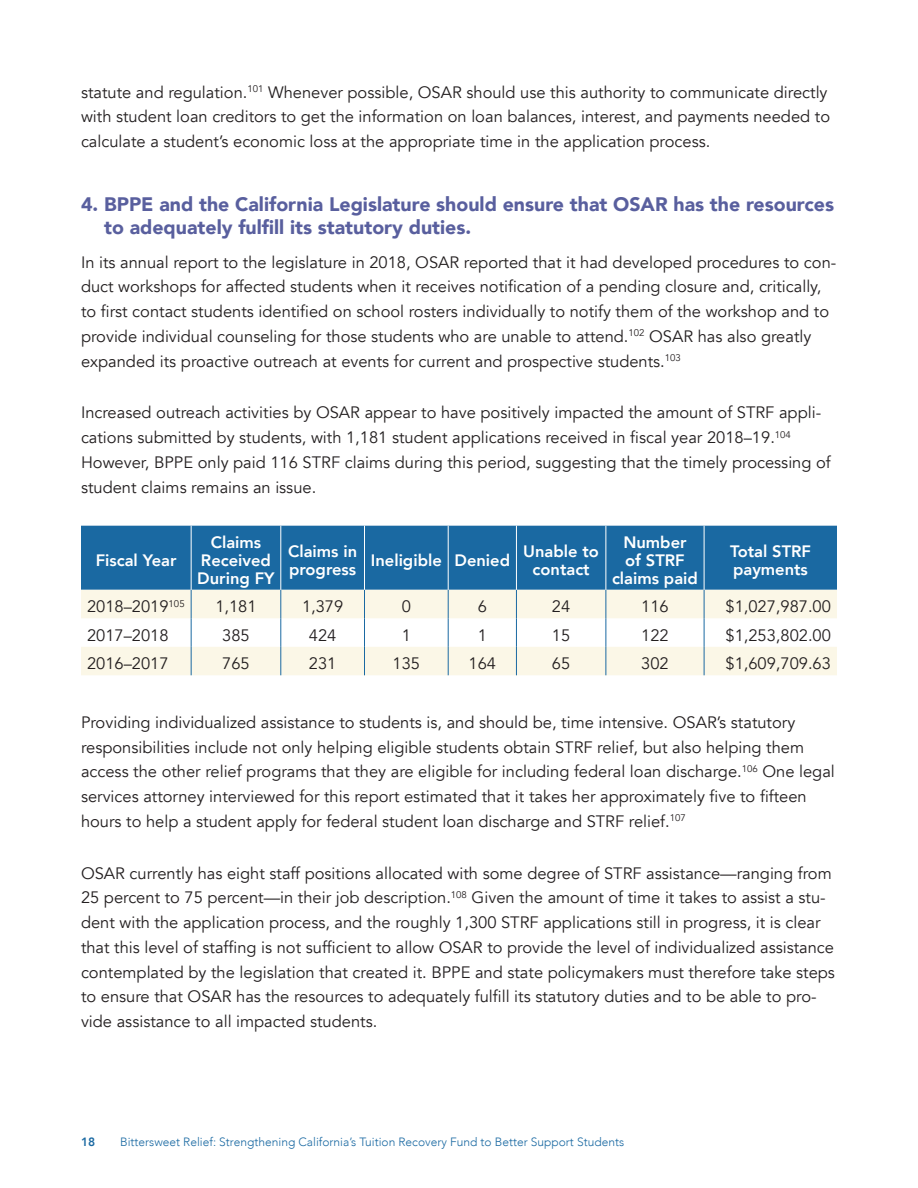
<style>
.page{position:relative;width:918px;height:1188px;background:#fff}
.page>*{position:absolute;margin:0;border:0;box-sizing:border-box;transform-origin:0 0}
.Subheading{font:900 19.5px/23.4px "Avenir";color:#595f9e}
.Body{font:16.5px/24.8px "Avenir";color:#231f20}
.t1{font:800 16.5px/17.9px "Avenir";color:#fff;text-align:center}
.t2{font:300 12px "Avenir";color:#1a69a2}
.t3{font:800 12px "Avenir";color:#1a69a2}
</style>
<div class="page">
<div style="left:81px;top:526px;width:756px;height:64px;background:#1a69a2"></div>
<svg style="left:81px;top:590px;width:756px;height:85px;fill:#fbf7e7"></svg>
<svg style="left:191px;top:590px;width:1px;height:85px"></svg>
<svg style="left:280px;top:590px;width:1px;height:85px"></svg>
<svg style="left:364px;top:590px;width:1px;height:85px"></svg>
<svg style="left:448px;top:590px;width:1px;height:85px"></svg>
<svg style="left:516px;top:590px;width:1px;height:85px"></svg>
<svg style="left:606px;top:590px;width:1px;height:85px"></svg>
<svg style="left:704px;top:590px;width:1px;height:85px"></svg>
<hr style="left:191px;top:526px;width:1px;height:64px;background:#fff">
<hr style="left:280px;top:526px;width:1px;height:64px;background:#fff">
<hr style="left:364px;top:526px;width:1px;height:64px;background:#fff">
<hr style="left:448px;top:526px;width:1px;height:64px;background:#fff">
<hr style="left:516px;top:526px;width:1px;height:64px;background:#fff">
<hr style="left:606px;top:526px;width:1px;height:64px;background:#fff">
<hr style="left:704px;top:526px;width:1px;height:64px;background:#fff">
<p class="Body" style="left:81px;top:80px;width:751px">statute and regulation.<sup>101</sup> Whenever possible, OSAR should use this authority to communicate directly with student loan creditors to get the information on loan balances, interest, and payments needed to calculate a student’s economic loss at the appropriate time in the application process.</p>
<p class="Subheading" style="left:104px;top:192px;width:732px;text-indent:-23px">4. BPPE and the California Legislature should ensure that OSAR has the resources to adequately fulfill its statutory duties.</p>
<p class="Body" style="left:81px;top:250px;width:757px">In its annual report to the legislature in 2018, OSAR reported that it had developed procedures to con&shy;duct workshops for affected students when it receives notification of a pending closure and, critically, to first contact students identified on school rosters individually to notify them of the workshop and to provide individual counseling for those students who are unable to attend.<sup>102</sup> OSAR has also greatly expanded its proactive outreach at events for current and prospective students.<sup>103</sup></p>
<p class="Body" style="left:81px;top:401px;width:751px">Increased outreach activities by OSAR appear to have positively impacted the amount of STRF appli&shy;cations submitted by students, with 1,181 student applications received in fiscal year 2018–19.<sup>104<br></sup>However, BPPE only paid 116 STRF claims during this period, suggesting that the timely processing of student claims remains an issue.</p>
<p class="t1" style="left:96px;top:551px;width:82px">Fiscal Year</p>
<p class="t1" style="left:197px;top:534px;width:79px">Claims<br>Received<br>During FY</p>
<p class="t1" style="left:288px;top:542px;width:71px;text-align:left">Claims in progress</p>
<p class="t1" style="left:371px;top:551px;width:72px">Ineligible</p>
<p class="t1" style="left:455px;top:551px;width:57px">Denied</p>
<p class="t1" style="left:523px;top:542px;width:77px">Unable to contact</p>
<p class="t1" style="left:612px;top:534px;width:87px">Number<br>of STRF claims paid</p>
<p class="t1" style="left:730px;top:542px;width:82px;text-align:left">Total STRF payments</p>
<p class="Body" style="left:87px;top:595px;width:99px">2018–2019<sup>105</sup></p>
<p class="Body" style="left:215px;top:595px;width:43px">1,181</p>
<p class="Body" style="left:302px;top:595px;width:43px">1,379</p>
<p class="Body" style="left:402px;top:595px;width:11px">0</p>
<p class="Body" style="left:478px;top:595px;width:11px">6</p>
<p class="Body" style="left:552px;top:595px;width:20px">24</p>
<p class="Body" style="left:641px;top:595px;width:29px">116</p>
<p class="Body" style="left:725px;top:595px;width:107px">$1,027,987.00</p>
<p class="Body" style="left:87px;top:623px;width:83px">2017–2018</p>
<p class="Body" style="left:222px;top:623px;width:29px">385</p>
<p class="Body" style="left:309px;top:623px;width:29px">424</p>
<p class="Body" style="left:402px;top:623px;width:11px">1</p>
<p class="Body" style="left:478px;top:623px;width:11px">1</p>
<p class="Body" style="left:552px;top:623px;width:20px">15</p>
<p class="Body" style="left:641px;top:623px;width:29px">122</p>
<p class="Body" style="left:725px;top:623px;width:107px">$1,253,802.00</p>
<p class="Body" style="left:87px;top:652px;width:83px">2016–2017</p>
<p class="Body" style="left:222px;top:652px;width:29px">765</p>
<p class="Body" style="left:309px;top:652px;width:29px">231</p>
<p class="Body" style="left:393px;top:652px;width:29px">135</p>
<p class="Body" style="left:469px;top:652px;width:29px">164</p>
<p class="Body" style="left:552px;top:652px;width:20px">65</p>
<p class="Body" style="left:641px;top:652px;width:29px">302</p>
<p class="Body" style="left:725px;top:652px;width:107px">$1,609,709.63</p>
<p class="Body" style="left:81px;top:710px;width:755px">Providing individualized assistance to students is, and should be, time intensive. OSAR’s statutory responsibilities include not only helping eligible students obtain STRF relief, but also helping them access the other relief programs that they are eligible for including federal loan discharge.<sup>106</sup> One legal services attorney interviewed for this report estimated that it takes her approximately five to fifteen hours to help a student apply for federal student loan discharge and STRF relief.<sup>107</sup></p>
<p class="Body" style="left:81px;top:861px;width:755px">OSAR currently has eight staff positions allocated with some degree of STRF assistance—ranging from 25 percent to 75 percent—in their job description.<sup>108</sup> Given the amount of time it takes to assist a stu&shy;dent with the application process, and the roughly 1,300 STRF applications still in progress, it is clear that this level of staffing is not sufficient to allow OSAR to provide the level of individualized assistance contemplated by the legislation that created it. BPPE and state policymakers must therefore take steps to ensure that OSAR has the resources to adequately fulfill its statutory duties and to be able to pro&shy;vide assistance to all impacted students.</p>
<p class="t3" style="left:81px;top:1132px;width:16px">18</p>
<p class="t2" style="left:120px;top:1135px;width:506px">Bittersweet Relief: Strengthening California’s Tuition Recovery Fund to Better Support Students</p>
</div>
